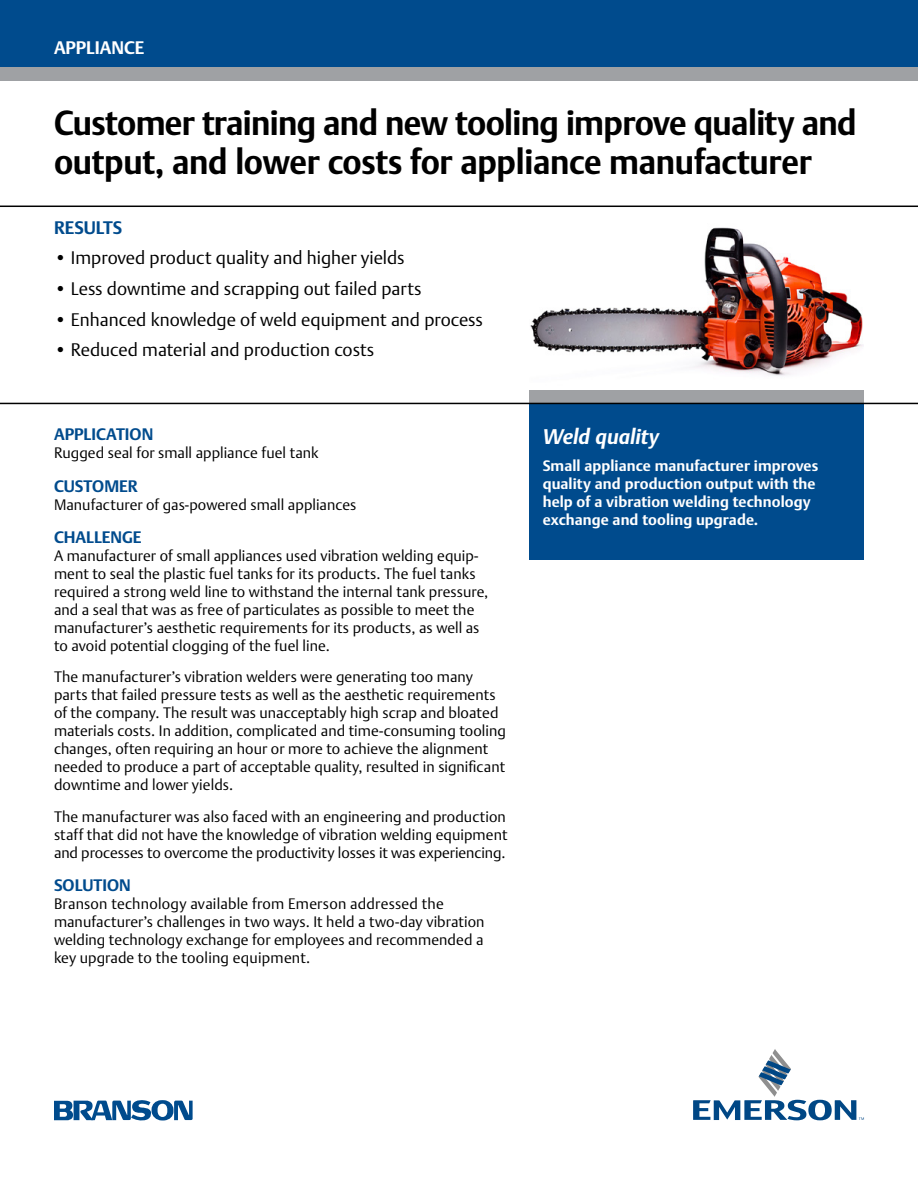
<style>
.page{position:relative;width:918px;height:1188px;background:#fff}
.page>*{position:absolute;margin:0;border:0;box-sizing:border-box;transform-origin:0 0}
.t1{font:700 34.5px/39px "DTL Argo TOT";letter-spacing:-.02em;color:#000;scale:.95 1}
.t2{font:italic 700 21px "DTL Argo TOT";letter-spacing:-.005em;color:#fff}
.t3{font:300 18px "DTL Argo TOT";color:#000}
.t4{font:700 18px "DTL Argo TOT";color:#fff}
.t5{font:700 18px "DTL Argo TOT";color:#004b8d}
.t6{font:700 16.5px "DTL Argo TOT";color:#004b8d}
.t7{font:300 15px/18px "DTL Argo TOT";letter-spacing:.005em;color:#000}
.t8{font:700 15px/18px "DTL Argo TOT";letter-spacing:.005em;color:#fff}
</style>
<div class="page">
<img style="left:530px;top:227px;width:333px;height:149px">
<div style="left:529px;top:390px;width:335px;height:14px;background:#9fa1a4"></div>
<div style="left:529px;top:404px;width:335px;height:156px;background:#004b8d"></div>
<div style="left:0;top:0;width:918px;height:68px;background:#004b8d"></div>
<div style="left:0;top:68px;width:918px;height:13px;background:#9fa1a4"></div>
<hr style="left:0;top:206px;width:918px;height:1px;background:#000">
<hr style="left:0;top:403px;width:918px;height:1px;background:#000">
<svg style="left:54px;top:1100px;width:139px;height:20px"></svg>
<svg style="left:693px;top:1049px;width:171px;height:71px"></svg>
<p class="t4" style="left:54px;top:37px;width:92px">APPLIANCE</p>
<p class="t1" style="left:54px;top:104px;width:846px">Customer training and new tooling improve quality and output, and lower costs for appliance manufacturer</p>
<p class="t5" style="left:54px;top:217px;width:70px">RESULTS</p>
<p class="t3" style="left:54px;top:247px;width:352px">• Improved product quality and higher yields</p>
<p class="t3" style="left:54px;top:278px;width:369px">• Less downtime and scrapping out failed parts</p>
<p class="t3" style="left:54px;top:309px;width:430px">• Enhanced knowledge of weld equipment and process</p>
<p class="t3" style="left:54px;top:339px;width:322px">• Reduced material and production costs</p>
<p class="t6" style="left:54px;top:425px;width:101px">APPLICATION</p>
<p class="t7" style="left:54px;top:444px;width:266px">Rugged seal for small appliance fuel tank</p>
<p class="t6" style="left:54px;top:476px;width:85px">CUSTOMER</p>
<p class="t7" style="left:54px;top:495px;width:304px">Manufacturer of gas-powered small appliances</p>
<p class="t6" style="left:54px;top:527px;width:89px">CHALLENGE</p>
<p class="t7" style="left:54px;top:547px;width:436px">A manufacturer of small appliances used vibration welding equip&shy;ment to seal the plastic fuel tanks for its products. The fuel tanks required a strong weld line to withstand the internal tank pressure, and a seal that was as free of particulates as possible to meet the manufacturer’s aesthetic requirements for its products, as well as to avoid potential clogging of the fuel line.</p>
<p class="t7" style="left:54px;top:668px;width:453px">The manufacturer’s vibration welders were generating too many parts that failed pressure tests as well as the aesthetic requirements of the company. The result was unacceptably high scrap and bloated materials costs. In addition, complicated and time-consuming tooling changes, often requiring an hour or more to achieve the alignment needed to produce a part of acceptable quality, resulted in significant downtime and lower yields.</p>
<p class="t7" style="left:54px;top:808px;width:455px;text-align:justify">The manufacturer was also faced with an engineering and production staff that did not have the knowledge of vibration welding equipment and processes to overcome the productivity losses it was experiencing.</p>
<p class="t6" style="left:54px;top:876px;width:78px">SOLUTION</p>
<p class="t7" style="left:54px;top:895px;width:432px">Branson technology available from Emerson addressed the manufacturer’s challenges in two ways. It held a two-day vibration welding technology exchange for employees and recommended a key upgrade to the tooling equipment.</p>
<p class="t2" style="left:543px;top:424px;width:118px">Weld quality</p>
<p class="t8" style="left:543px;top:457px;width:277px">Small appliance manufacturer improves quality and production output with the help of a vibration welding technology exchange and tooling upgrade.</p>
</div>
